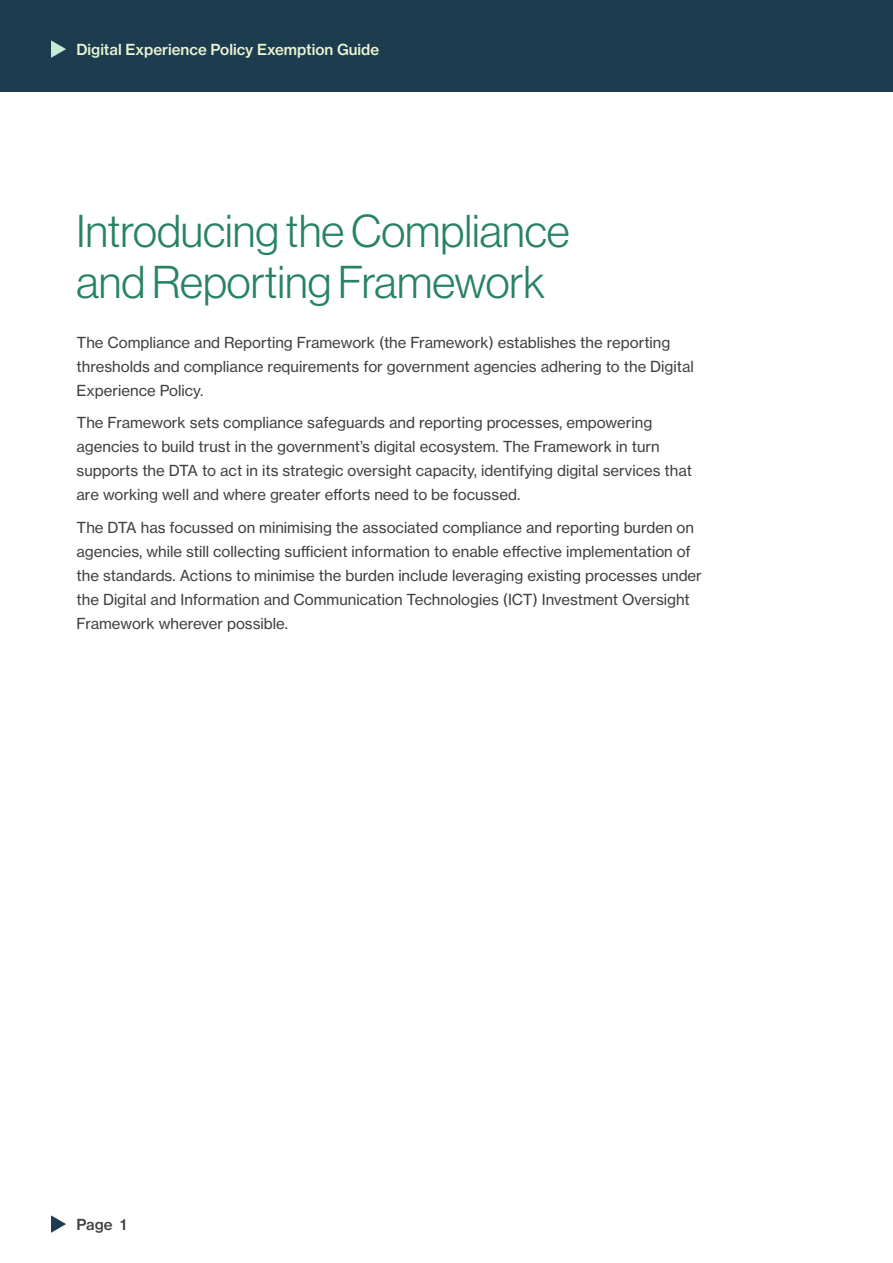
<style>
.page{position:relative;width:893px;height:1263px;background:#fff}
.page>*{position:absolute;margin:0;border:0;box-sizing:border-box;transform-origin:0 0}
.Heading_1{font:45px/51px "N Haas Grotesk DS Pro 45 Lt";color:#288264}
.t1{font:15px/24px "N Haas Grotesk TX Pro 55 Rg";color:#414141}
.t2{font:15px "N Haas Grotesk TX Pro 65 Md";color:#ebf5d4}
.t3{font:15px "N Haas Grotesk TX Pro 65 Md";color:#414141}
</style>
<div class="page">
<div style="left:0;top:0;width:893px;height:91px;background:#1e3c50"></div>
<svg style="left:51px;top:40px;width:15px;height:18px"></svg>
<svg style="left:51px;top:1215px;width:15px;height:18px"></svg>
<p class="t2" style="left:77px;top:40px;width:304px">Digital Experience Policy Exemption Guide</p>
<h1 class="Heading_1" style="left:77px;top:206px;width:495px">Introducing the Compliance and Reporting Framework</h1>
<p class="t1" style="left:77px;top:330px;width:619px">The Compliance and Reporting Framework (the Framework) establishes the reporting thresholds and compliance requirements for government agencies adhering to the Digital<br>Experience Policy.</p>
<p class="t1" style="left:77px;top:411px;width:617px">The Framework sets compliance safeguards and reporting processes, empowering agencies to build trust in the government’s digital ecosystem. The Framework in turn supports the DTA to act in its strategic oversight capacity, identifying digital services that are working well and where greater efforts need to be focussed.</p>
<p class="t1" style="left:77px;top:515px;width:627px">The DTA has focussed on minimising the associated compliance and reporting burden on agencies, while still collecting sufficient information to enable effective implementation of the standards. Actions to minimise the burden include leveraging existing processes under the Digital and Information and Communication Technologies (ICT) Investment Oversight Framework wherever possible.</p>
<p class="t3" style="left:77px;top:1215px;width:51px">Page 1</p>
</div>
